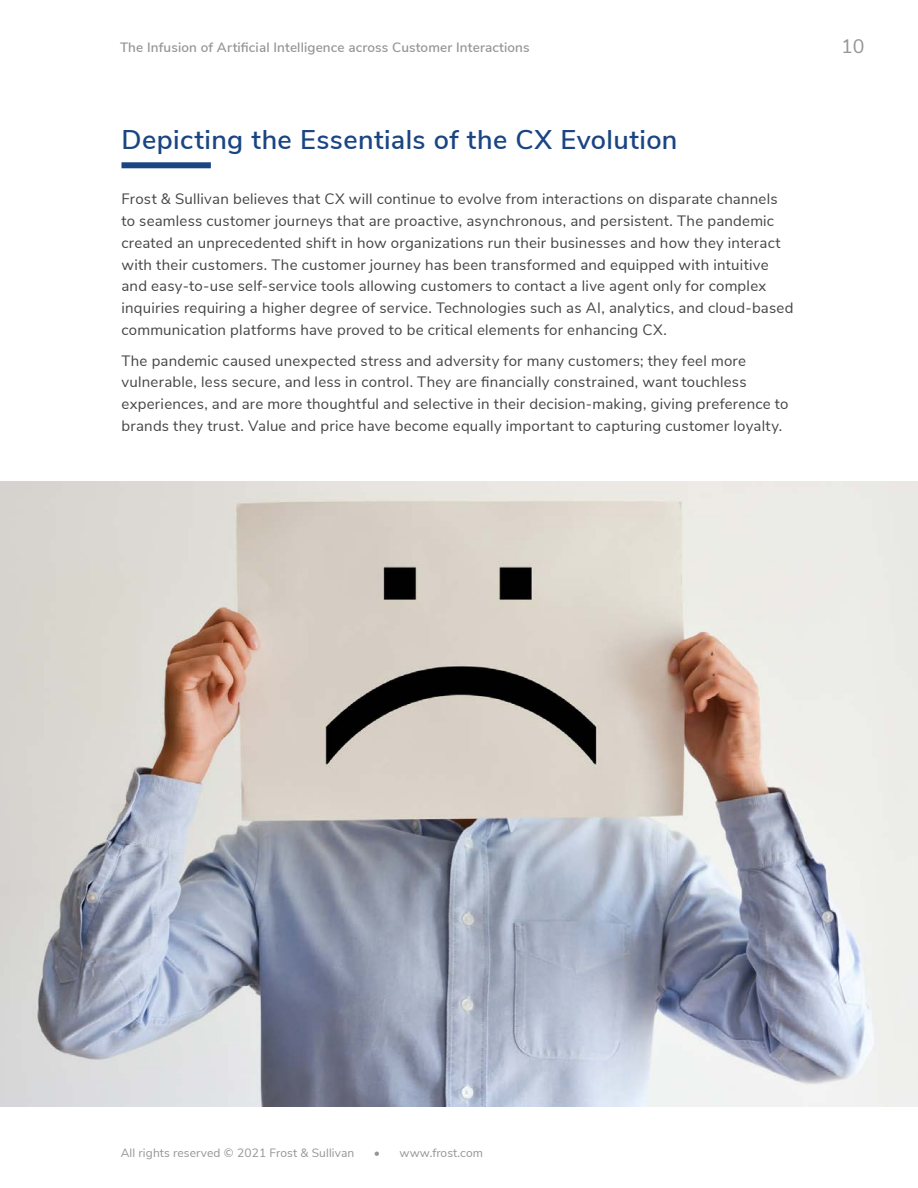
<style>
.page{position:relative;width:918px;height:1188px;background:#fff}
.page>*{position:absolute;margin:0;border:0;box-sizing:border-box;transform-origin:0 0}
.t1{font:600 27px "Nunito Sans";letter-spacing:.015em;color:#1a4583}
.t2{font:19.5px "Nunito Sans";color:#939598}
.Text_body{font:15px/21.8px "Nunito Sans";letter-spacing:.015em;color:#434445}
.t3{font:600 13.5px "Nunito Sans";letter-spacing:.01em;color:#939598}
.t4{font:12px "Nunito Sans";letter-spacing:.01em;color:#939598}
</style>
<div class="page">
<div style="left:122px;top:162px;width:89px;height:6px;background:#1a4583"></div>
<img style="left:0;top:482px;width:918px;height:625px">
<p class="t3" style="left:120px;top:37px;width:411px">The Infusion of Artificial Intelligence across Customer Interactions</p>
<h2 class="t2" style="left:841px;top:32px;width:25px">10</h2>
<h1 class="t1" style="left:122px;top:120px;width:558px">Depicting the Essentials of the CX Evolution</h1>
<p class="Text_body" style="left:122px;top:187px;width:673px">Frost &amp; Sullivan believes that CX will continue to evolve from interactions on disparate channels to seamless customer journeys that are proactive, asynchronous, and persistent. The pandemic created an unprecedented shift in how organizations run their businesses and how they interact with their customers. The customer journey has been transformed and equipped with intuitive and easy-to-use self-service tools allowing customers to contact a live agent only for complex inquiries requiring a higher degree of service. Technologies such as AI, analytics, and cloud-based communication platforms have proved to be critical elements for enhancing CX.</p>
<p class="Text_body" style="left:122px;top:349px;width:668px">The pandemic caused unexpected stress and adversity for many customers; they feel more vulnerable, less secure, and less in control. They are financially constrained, want touchless experiences, and are more thoughtful and selective in their decision-making, giving preference to brands they trust. Value and price have become equally important to capturing customer loyalty.</p>
<p class="t4" style="left:121px;top:1145px;width:235px">All rights reserved © 2021 Frost &amp; Sullivan</p>
<p class="t4" style="left:374px;top:1145px;width:111px">• www.frost.com</p>
</div>
